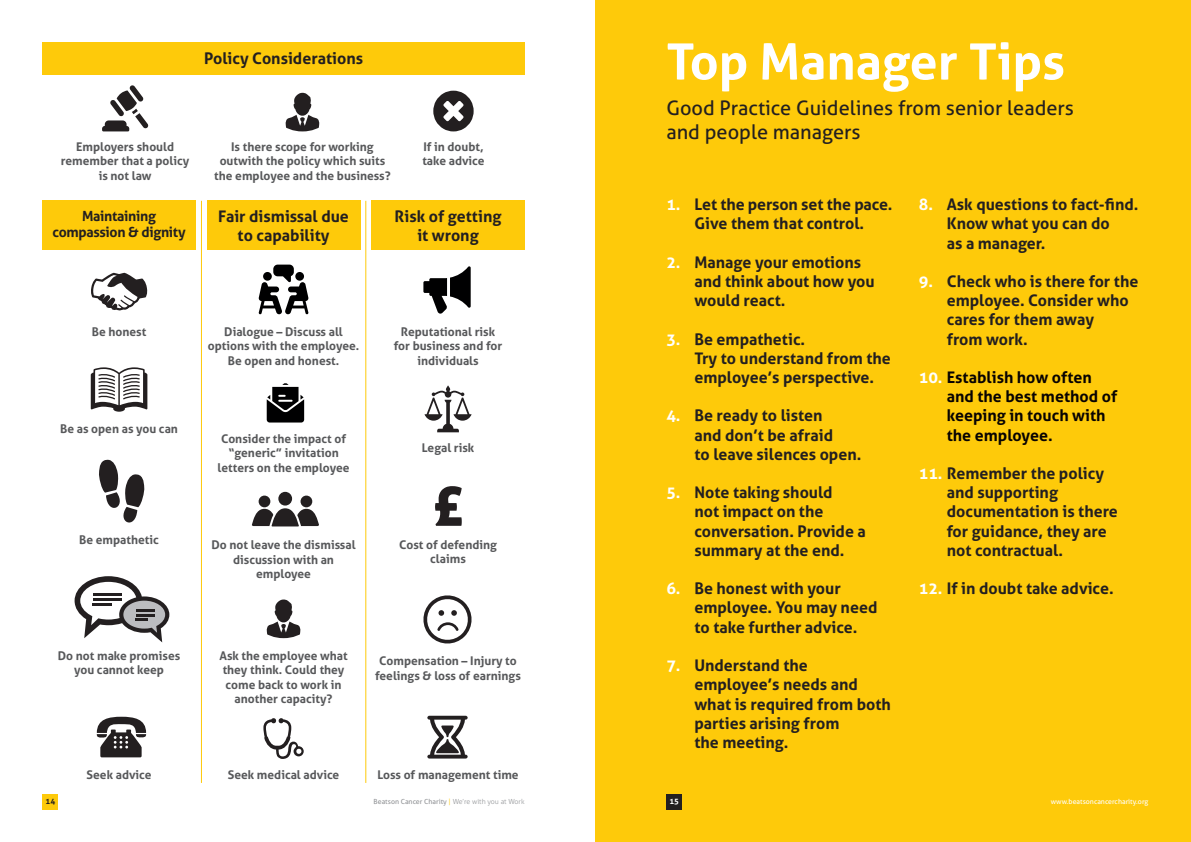
<style>
.page{position:relative;width:1191px;height:842px;background:#fff}
.page>*{position:absolute;margin:0;border:0;box-sizing:border-box;transform-origin:0 0}
.t1{font:55.2px "Aller Display";color:#231f20}
.t2{font:700 50px "Aller";color:#fff}
.t3{font:20px "Aller";color:#231f20}
.t4{font:700 16px/19.2px "Aller";color:#231f20}
.t5{font:700 16px/19.2px "Aller";color:#080302}
.t6{font:700 14px "Aller";letter-spacing:-.02em;color:#231f20}
.t7{font:700 12px/14.4px "Aller";color:#57585a;text-align:center}
.t8{font:700 8px "Aller";color:#231f20}
.t9{font:700 8px "Aller";color:#fff}
.t10{font:7px "Aller";color:#939598}
.t11{font:7px "Aller";color:#fff}
.s1{color:#fff}
.s2{font-weight:300;color:#feca0a}
.s3{font-weight:300}
</style>
<div class="page">
<div style="left:595px;top:0;width:596px;height:842px;background:#feca0a"></div>
<div style="left:43px;top:794px;width:15px;height:16px;background:#feca0a"></div>
<div style="left:666px;top:794px;width:16px;height:16px;background:#231f20"></div>
<div style="left:43px;top:43px;width:481px;height:32px;background:#feca0a"></div>
<div style="left:43px;top:201px;width:153px;height:49px;background:#feca0a"></div>
<div style="left:207px;top:201px;width:153px;height:49px;background:#feca0a"></div>
<div style="left:371px;top:201px;width:153px;height:49px;background:#feca0a"></div>
<svg style="left:433px;top:91px;width:40px;height:40px"></svg>
<svg style="left:102px;top:85px;width:46px;height:46px"></svg>
<svg style="left:285px;top:93px;width:34px;height:38px"></svg>
<svg style="left:267px;top:599px;width:33px;height:39px"></svg>
<hr style="left:201px;top:201px;width:1px;height:582px;background:#feca0a">
<hr style="left:365px;top:201px;width:1px;height:582px;background:#feca0a">
<svg style="left:91px;top:272px;width:57px;height:39px"></svg>
<svg style="left:91px;top:367px;width:56px;height:45px"></svg>
<svg style="left:97px;top:717px;width:49px;height:40px"></svg>
<svg style="left:263px;top:718px;width:41px;height:41px"></svg>
<svg style="left:424px;top:385px;width:47px;height:47px"></svg>
<svg style="left:427px;top:716px;width:40px;height:42px"></svg>
<svg style="left:423px;top:595px;width:48px;height:49px"></svg>
<svg style="left:423px;top:266px;width:48px;height:48px"></svg>
<svg style="left:258px;top:265px;width:51px;height:50px"></svg>
<svg style="left:267px;top:383px;width:37px;height:39px"></svg>
<div style="left:259px;top:496px;width:11px;height:11px;background:#231f20;border-radius:50%"></div>
<div style="left:300px;top:496px;width:12px;height:11px;background:#231f20;border-radius:50%"></div>
<svg style="left:252px;top:505px;width:67px;height:22px"></svg>
<div style="left:278px;top:492px;width:14px;height:13px;background:#231f20;border-radius:50%"></div>
<svg style="left:99px;top:460px;width:46px;height:63px"></svg>
<svg style="left:75px;top:576px;width:94px;height:66px"></svg>
<hr style="left:136px;top:609px;width:18px;height:3px;background:#231f20">
<p class="t4" style="left:204px;top:48px;width:161px">Policy Considerations</p>
<p class="t7" style="left:76px;top:139px;width:99px">Employers should</p>
<p class="t7" style="left:61px;top:154px;width:130px">remember that a policy</p>
<p class="t7" style="left:99px;top:168px;width:54px">is not law</p>
<p class="t6" style="left:82px;top:207px;width:76px">Maintaining</p>
<p class="t6" style="left:52px;top:224px;width:135px">compassion &amp; dignity</p>
<p class="t7" style="left:231px;top:139px;width:144px">Is there scope for working</p>
<p class="t7" style="left:214px;top:154px;width:178px">outwith the policy which suits the employee and the business?</p>
<p class="t7" style="left:423px;top:139px;width:62px">If in doubt,</p>
<p class="t7" style="left:422px;top:154px;width:64px">take advice</p>
<p class="t4" style="left:218px;top:207px;width:132px">Fair dismissal due</p>
<p class="t4" style="left:237px;top:226px;width:93px">to capability</p>
<p class="t4" style="left:395px;top:207px;width:108px">Risk of getting</p>
<p class="t4" style="left:417px;top:226px;width:63px">it wrong</p>
<p class="t7" style="left:92px;top:324px;width:56px">Be honest</p>
<p class="t7" style="left:208px;top:324px;width:153px">Dialogue – Discuss all options with the employee.<br>Be open and honest.</p>
<p class="t7" style="left:401px;top:324px;width:96px">Reputational risk</p>
<p class="t7" style="left:394px;top:339px;width:110px">for business and for individuals</p>
<p class="t7" style="left:60px;top:421px;width:119px">Be as open as you can</p>
<p class="t7" style="left:221px;top:431px;width:127px">Consider the impact of “generic” invitation</p>
<p class="t7" style="left:217px;top:460px;width:133px">letters on the employee</p>
<p class="t7" style="left:422px;top:441px;width:54px">Legal risk</p>
<p class="t1" style="left:432px;top:471px;width:34px">£</p>
<p class="t7" style="left:79px;top:532px;width:81px">Be empathetic</p>
<p class="t7" style="left:211px;top:538px;width:146px">Do not leave the dismissal discussion with an employee</p>
<p class="t7" style="left:399px;top:537px;width:99px">Cost of defending</p>
<p class="t7" style="left:430px;top:552px;width:37px">claims</p>
<p class="t7" style="left:58px;top:648px;width:124px">Do not make promises</p>
<p class="t7" style="left:74px;top:663px;width:91px">you cannot keep</p>
<p class="t7" style="left:219px;top:648px;width:130px">Ask the employee what they think. Could they come back to work in another capacity?</p>
<p class="t7" style="left:375px;top:654px;width:147px">Compensation – Injury to feelings &amp; loss of earnings</p>
<p class="t7" style="left:87px;top:768px;width:66px">Seek advice</p>
<p class="t7" style="left:228px;top:768px;width:113px">Seek medical advice</p>
<p class="t7" style="left:377px;top:768px;width:143px">Loss of management time</p>
<p class="t2" style="left:666px;top:31px;width:400px">Top Manager Tips</p>
<p class="t3" style="left:666px;top:96px;width:409px">Good Practice Guidelines from senior leaders</p>
<p class="t3" style="left:666px;top:120px;width:196px">and people managers</p>
<p class="t4" style="left:666px;top:195px;width:228px;text-align:center"><span class="s1">1.</span> Let the person set the pace.<br>Give them that control.</p>
<p class="t4" style="left:666px;top:252px;width:196px"><span class="s1">2.</span> Manage your emotions</p>
<p class="t4" style="left:694px;top:272px;width:182px">and think about how you</p>
<p class="t4" style="left:694px;top:291px;width:93px">would react.</p>
<p class="t4" style="left:666px;top:329px;width:140px"><span class="s1">3.</span> Be empathetic.</p>
<p class="t4" style="left:694px;top:348px;width:198px">Try to understand from the employee’s perspective.</p>
<p class="t4" style="left:666px;top:406px;width:158px"><span class="s1">4.</span> Be ready to listen</p>
<p class="t4" style="left:694px;top:425px;width:140px">and don’t be afraid</p>
<p class="t4" style="left:694px;top:444px;width:169px">to leave silences open.</p>
<p class="t4" style="left:694px;top:483px;width:140px;text-indent:-28px"><span class="s1">5.</span> Note taking should not impact on the</p>
<p class="t4" style="left:694px;top:521px;width:173px">conversation. Provide a summary at the end.</p>
<p class="t4" style="left:694px;top:579px;width:184px;text-indent:-28px"><span class="s1">6.</span> Be honest with your employee. You may need</p>
<p class="t4" style="left:694px;top:617px;width:164px">to take further advice.</p>
<p class="t4" style="left:694px;top:656px;width:198px;text-indent:-28px"><span class="s1">7.</span> Understand the employee’s needs and what is required from both parties arising from</p>
<p class="t4" style="left:694px;top:732px;width:96px">the meeting.</p>
<p class="t4" style="left:918px;top:195px;width:221px;text-align:center"><span class="s1">8.</span> Ask questions to fact-find.<br>Know what you can do</p>
<p class="t4" style="left:946px;top:233px;width:100px">as a manager.</p>
<p class="t4" style="left:946px;top:272px;width:193px;text-indent:-28px"><span class="s1">9.</span> Check who is there for the employee. Consider who</p>
<p class="t4" style="left:946px;top:310px;width:149px">cares for them away</p>
<p class="t4" style="left:946px;top:329px;width:82px">from work.</p>
<p class="t5" style="left:918px;top:368px;width:175px"><span class="s1">10.</span> Establish how often</p>
<p class="t5" style="left:946px;top:387px;width:172px">and the best method of keeping in touch with</p>
<p class="t5" style="left:946px;top:425px;width:107px">the employee.</p>
<p class="t4" style="left:918px;top:464px;width:187px"><span class="s1">11.</span> Remember the policy</p>
<p class="t4" style="left:946px;top:483px;width:113px">and supporting</p>
<p class="t4" style="left:946px;top:502px;width:173px">documentation is there</p>
<p class="t4" style="left:946px;top:521px;width:161px">for guidance, they are</p>
<p class="t4" style="left:946px;top:540px;width:118px">not contractual.</p>
<p class="t4" style="left:918px;top:579px;width:196px"><span class="s1">12.</span> If in doubt take advice.</p>
<p class="t8" style="left:46px;top:797px;width:11px">14</p>
<p class="t10" style="left:373px;top:798px;width:152px">Beatson Cancer Charity <span class="s2">|</span> <span class="s3">We’re with you at Work</span></p>
<p class="t9" style="left:669px;top:797px;width:11px">15</p>
<p class="t11" style="left:1050px;top:798px;width:99px">www.beatsoncancercharity.org</p>
</div>
